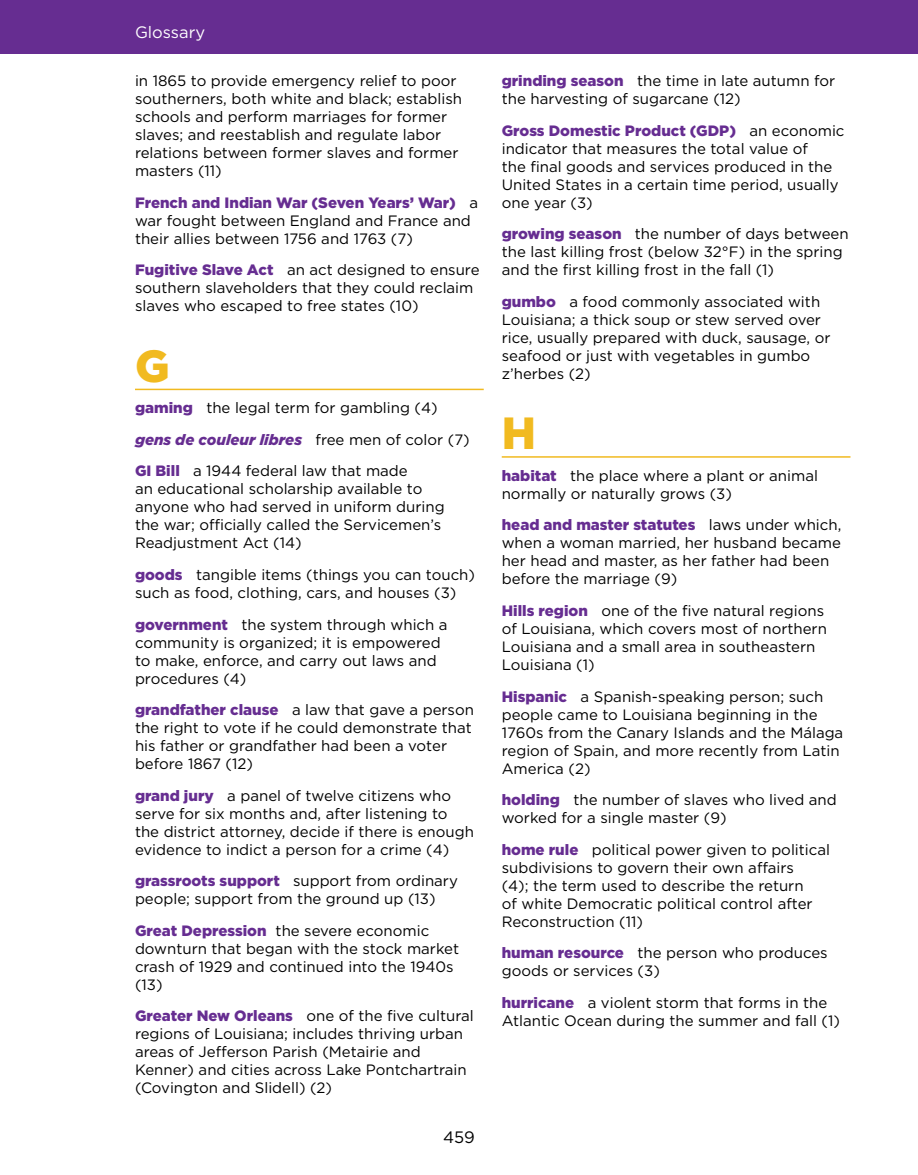
<style>
.page{position:relative;width:918px;height:1175px;background:#fff}
.page>*{position:absolute;margin:0;border:0;box-sizing:border-box;transform-origin:0 0}
.t1{font:900 45px "Gotham";color:#f1ba20}
.t2{font:16.5px "Gotham";color:#fff}
.t3{font:16.5px "Gotham";color:#000}
.t4{font:15px/18px "Gotham";color:#000}
.s1{font-weight:900;color:#662d91}
.s2{font-weight:900;font-style:italic;color:#662d91}
</style>
<div class="page">
<hr style="left:135px;top:388px;width:349px;height:2px;background:#f1ba20">
<hr style="left:502px;top:456px;width:348px;height:1px;background:#f1ba20">
<div style="left:0;top:0;width:918px;height:54px;background:#662d91"></div>
<p class="t2" style="left:135px;top:22px;width:72px">Glossary</p>
<p class="t4" style="left:135px;top:72px;width:329px">in 1865 to provide emergency relief to poor southerners, both white and black; establish schools and perform marriages for former slaves; and reestablish and regulate labor relations between former slaves and former masters (11)</p>
<p class="t4" style="left:135px;top:193px;width:345px"><span class="s1">French and Indian War (Seven Years’ War)</span> a war fought between England and France and their allies between 1756 and 1763 (7)</p>
<p class="t4" style="left:135px;top:261px;width:346px"><span class="s1">Fugitive Slave Act</span> an act designed to ensure southern slaveholders that they could reclaim slaves who escaped to free states (10)</p>
<h1 class="t1" style="left:135px;top:335px;width:36px">G</h1>
<p class="t4" style="left:135px;top:392px;width:336px;line-height:31.5px"><span class="s1">gaming</span> the legal term for gambling (4) <span class="s2">gens de couleur libres</span> free men of color (7)<br><span class="s1">GI Bill</span> a 1944 federal law that made</p>
<p class="t4" style="left:135px;top:480px;width:311px">an educational scholarship available to anyone who had served in uniform during the war; officially called the Servicemen’s Readjustment Act (14)</p>
<p class="t4" style="left:135px;top:565px;width:342px"><span class="s1">goods</span> tangible items (things you can touch) such as food, clothing, cars, and houses (3)</p>
<p class="t4" style="left:135px;top:615px;width:314px"><span class="s1">government</span> the system through which a community is organized; it is empowered to make, enforce, and carry out laws and procedures (4)</p>
<p class="t4" style="left:135px;top:700px;width:341px"><span class="s1">grandfather clause</span> a law that gave a person the right to vote if he could demonstrate that his father or grandfather had been a voter before 1867 (12)</p>
<p class="t4" style="left:135px;top:786px;width:340px"><span class="s1">grand jury</span> a panel of twelve citizens who serve for six months and, after listening to the district attorney, decide if there is enough evidence to indict a person for a crime (4)</p>
<p class="t4" style="left:135px;top:871px;width:324px"><span class="s1">grassroots support</span> support from ordinary people; support from the ground up (13)</p>
<p class="t4" style="left:135px;top:921px;width:326px"><span class="s1">Great Depression</span> the severe economic downturn that began with the stock market crash of 1929 and continued into the 1940s (13)</p>
<p class="t4" style="left:135px;top:1006px;width:340px"><span class="s1">Greater New Orleans</span> one of the five cultural regions of Louisiana; includes thriving urban areas of Jefferson Parish (Metairie and Kenner) and cities across Lake Pontchartrain (Covington and Slidell) (2)</p>
<p class="t3" style="left:443px;top:1126px;width:33px">459</p>
<p class="t4" style="left:502px;top:72px;width:335px"><span class="s1">grinding season</span> the time in late autumn for the harvesting of sugarcane (12)</p>
<p class="t4" style="left:502px;top:121px;width:344px"><span class="s1">Gross Domestic Product (GDP)</span> an economic indicator that measures the total value of<br>the final goods and services produced in the United States in a certain time period, usually one year (3)</p>
<p class="t4" style="left:502px;top:225px;width:348px"><span class="s1">growing season</span> the number of days between the last killing frost (below 32°F) in the spring and the first killing frost in the fall (1)</p>
<p class="t4" style="left:502px;top:292px;width:330px"><span class="s1">gumbo</span> a food commonly associated with Louisiana; a thick soup or stew served over rice, usually prepared with duck, sausage, or seafood or just with vegetables in gumbo z’herbes (2)</p>
<h1 class="t1" style="left:502px;top:402px;width:36px">H</h1>
<p class="t4" style="left:502px;top:466px;width:318px"><span class="s1">habitat</span> the place where a plant or animal normally or naturally grows (3)</p>
<p class="t4" style="left:502px;top:516px;width:341px"><span class="s1">head and master statutes</span> laws under which, when a woman married, her husband became her head and master, as her father had been before the marriage (9)</p>
<p class="t4" style="left:502px;top:601px;width:327px"><span class="s1">Hills region</span> one of the five natural regions of Louisiana, which covers most of northern Louisiana and a small area in southeastern Louisiana (1)</p>
<p class="t4" style="left:502px;top:687px;width:343px"><span class="s1">Hispanic</span> a Spanish-speaking person; such people came to Louisiana beginning in the 1760s from the Canary Islands and the Málaga region of Spain, and more recently from Latin America (2)</p>
<p class="t4" style="left:502px;top:790px;width:337px"><span class="s1">holding</span> the number of slaves who lived and worked for a single master (9)</p>
<p class="t4" style="left:502px;top:840px;width:330px"><span class="s1">home rule</span> political power given to political subdivisions to govern their own affairs<br>(4); the term used to describe the return<br>of white Democratic political control after Reconstruction (11)</p>
<p class="t4" style="left:502px;top:943px;width:327px"><span class="s1">human resource</span> the person who produces goods or services (3)</p>
<p class="t4" style="left:502px;top:993px;width:340px"><span class="s1">hurricane</span> a violent storm that forms in the<br>Atlantic Ocean during the summer and fall (1)</p>
</div>
